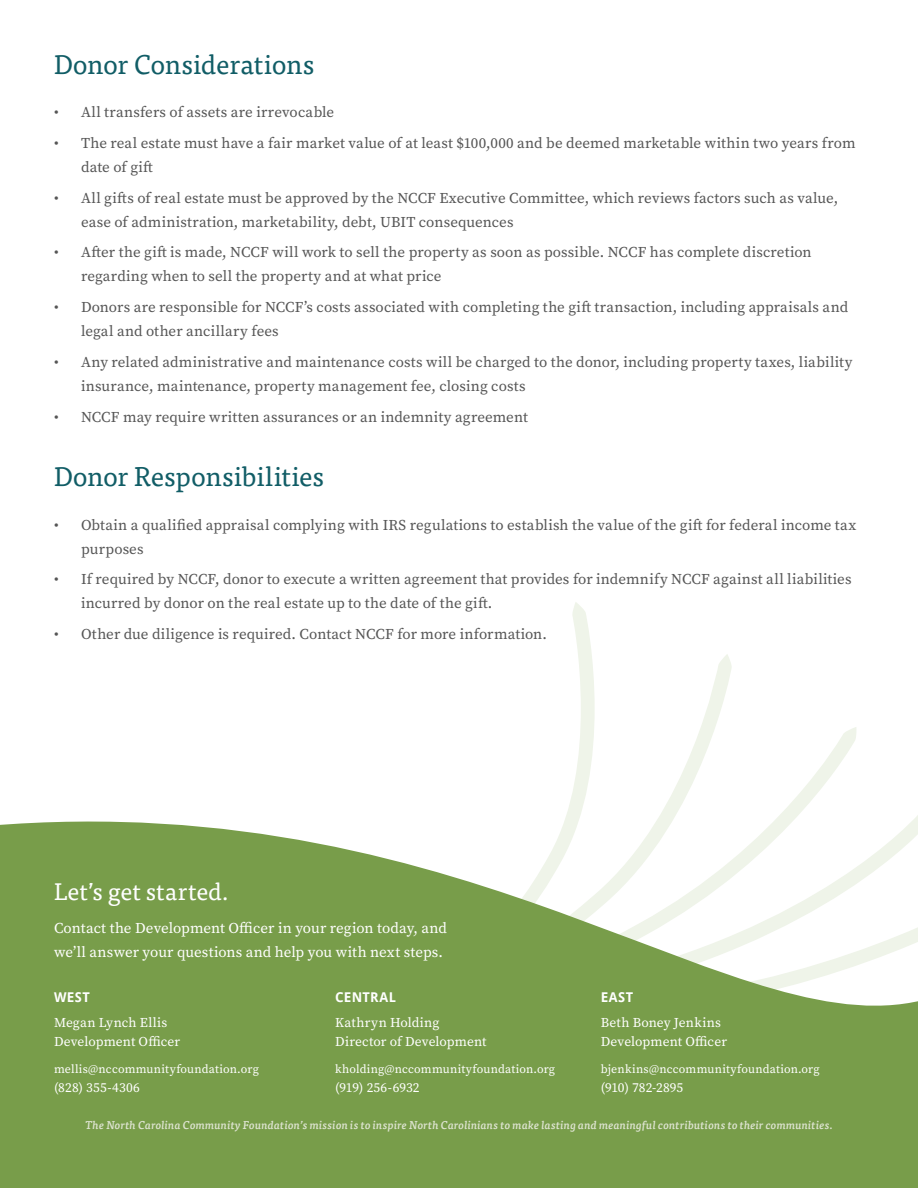
<style>
.page{position:relative;width:918px;height:1188px;background:#fff}
.page>*{position:absolute;margin:0;border:0;box-sizing:border-box;transform-origin:0 0}
.t1{font:27px "Tisa Pro";letter-spacing:-.005em;color:#115d66}
.t2{font:24px "Tisa Pro";letter-spacing:.005em;color:#fff}
.t3{font:15px/24px "Source Serif Pro";letter-spacing:.005em;color:#555}
.t4{font:15px/24px "Source Serif Pro";color:#fff}
.t5{font:13.5px "Source Serif Pro";letter-spacing:.01em;color:#fff}
.t6{font:700 13.5px "Droid Sans";letter-spacing:.025em;color:#fff}
.t7{font:12px "Source Serif Pro";letter-spacing:.015em;color:#fff}
.t8{font:italic 500 11.25px "Tisa Pro";letter-spacing:.015em;color:#dee4d1}
</style>
<div class="page">
<svg style="left:677px;top:654px;width:180px;height:130px"></svg>
<svg style="left:572px;top:602px;width:23px;height:182px;fill:#eff4e9"></svg>
<svg style="left:0;top:784px;width:918px;height:404px;fill:#789d4a"></svg>
<p class="t1" style="left:54px;top:44px;width:262px">Donor Considerations</p>
<p class="t3" style="left:54px;top:100px;width:282px">• All transfers of assets are irrevocable</p>
<p class="t3" style="left:81px;top:131px;width:776px;text-indent:-27px">• The real estate must have a fair market value of at least $100,000 and be deemed marketable within two years from date of gift</p>
<p class="t3" style="left:81px;top:186px;width:759px;text-indent:-27px">• All gifts of real estate must be approved by the NCCF Executive Committee, which reviews factors such as value, ease of administration, marketability, debt, UBIT consequences</p>
<p class="t3" style="left:81px;top:240px;width:732px;text-indent:-27px">• After the gift is made, NCCF will work to sell the property as soon as possible. NCCF has complete discretion regarding when to sell the property and at what price</p>
<p class="t3" style="left:81px;top:295px;width:769px;text-indent:-27px">• Donors are responsible for NCCF’s costs associated with completing the gift transaction, including appraisals and legal and other ancillary fees</p>
<p class="t3" style="left:81px;top:350px;width:773px;text-indent:-27px">• Any related administrative and maintenance costs will be charged to the donor, including property taxes, liability insurance, maintenance, property management fee, closing costs</p>
<p class="t3" style="left:54px;top:405px;width:475px">• NCCF may require written assurances or an indemnity agreement</p>
<p class="t1" style="left:54px;top:457px;width:272px">Donor Responsibilities</p>
<p class="t3" style="left:81px;top:513px;width:777px;text-indent:-27px">• Obtain a qualified appraisal complying with IRS regulations to establish the value of the gift for federal income tax purposes</p>
<p class="t3" style="left:81px;top:567px;width:772px;text-indent:-27px">• If required by NCCF, donor to execute a written agreement that provides for indemnify NCCF against all liabilities incurred by donor on the real estate up to the date of the gift.</p>
<p class="t3" style="left:54px;top:622px;width:494px">• Other due diligence is required. Contact NCCF for more information.</p>
<p class="t2" style="left:54px;top:874px;width:176px">Let’s get started.</p>
<p class="t4" style="left:54px;top:916px;width:395px">Contact the Development Officer in your region today, and we’ll answer your questions and help you with next steps.</p>
<p class="t6" style="left:54px;top:987px;width:37px">WEST</p>
<p class="t6" style="left:335px;top:987px;width:62px">CENTRAL</p>
<p class="t6" style="left:601px;top:987px;width:34px">EAST</p>
<p class="t5" style="left:54px;top:1013px;width:115px">Megan Lynch Ellis</p>
<p class="t5" style="left:54px;top:1033px;width:128px">Development Officer</p>
<p class="t7" style="left:54px;top:1060px;width:206px">mellis@nccommunityfoundation.org</p>
<p class="t5" style="left:54px;top:1078px;width:87px">(828) 355-4306</p>
<p class="t5" style="left:335px;top:1013px;width:106px">Kathryn Holding</p>
<p class="t5" style="left:335px;top:1033px;width:153px">Director of Development</p>
<p class="t7" style="left:335px;top:1060px;width:221px">kholding@nccommunityfoundation.org</p>
<p class="t5" style="left:335px;top:1078px;width:86px">(919) 256-6932</p>
<p class="t5" style="left:601px;top:1013px;width:122px">Beth Boney Jenkins</p>
<p class="t5" style="left:601px;top:1033px;width:128px">Development Officer</p>
<p class="t7" style="left:601px;top:1060px;width:220px">bjenkins@nccommunityfoundation.org</p>
<p class="t5" style="left:601px;top:1078px;width:84px">(910) 782-2895</p>
<p class="t8" style="left:85px;top:1117px;width:749px">The North Carolina Community Foundation’s mission is to inspire North Carolinians to make lasting and meaningful contributions to their communities.</p>
</div>
